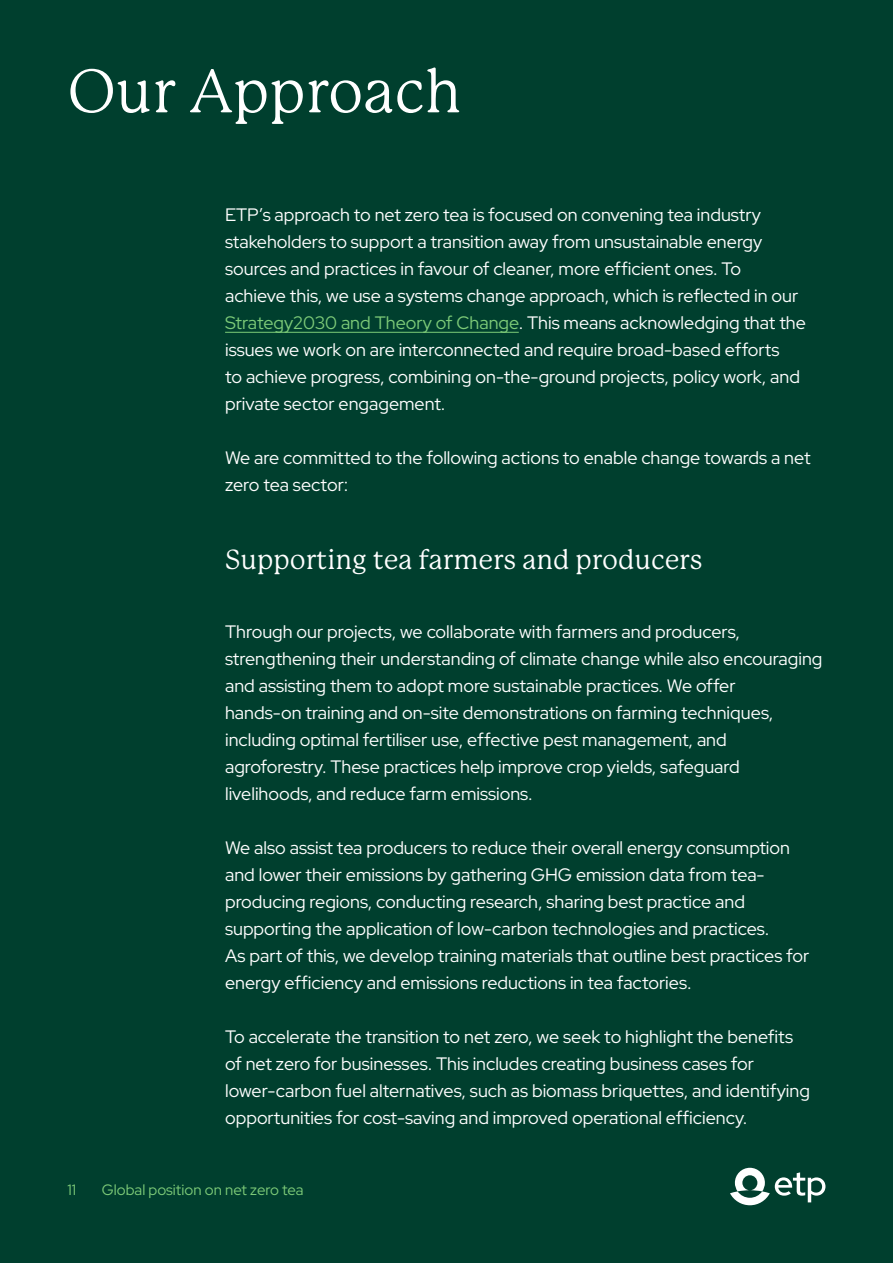
<style>
.page{position:relative;width:893px;height:1263px;background:#003f2e}
.page>*{position:absolute;margin:0;border:0;box-sizing:border-box;transform-origin:0 0}
.t1{font:60px "P22 Mackinac Pro";color:#fff}
.t2{font:27px "P22 Mackinac Pro";color:#fff}
.t3{font:18px/27px "Red Hat Display";color:#fff}
.t4{font:15px "Red Hat Display";color:#7dcb78}
.s1{color:#7dcb78}
</style>
<div class="page">
<svg style="left:730px;top:1168px;width:95px;height:37px"></svg>
<hr style="left:225px;top:332px;width:294px;height:1px;background:#7dcb78">
<h1 class="t1" style="left:68px;top:57px;width:395px">Our Approach</h1>
<p class="t3" style="left:225px;top:200px;width:582px">ETP’s approach to net zero tea is focused on convening tea industry stakeholders to support a transition away from unsustainable energy sources and practices in favour of cleaner, more efficient ones. To achieve this, we use a systems change approach, which is reflected in our <span class="s1">Strategy2030 and Theory of Change</span>. This means acknowledging that the issues we work on are interconnected and require broad-based efforts<br>to achieve progress, combining on-the-ground projects, policy work, and private sector engagement.</p>
<p class="t3" style="left:225px;top:443px;width:587px">We are committed to the following actions to enable change towards a net zero tea sector:</p>
<h2 class="t2" style="left:225px;top:544px;width:479px">Supporting tea farmers and producers</h2>
<p class="t3" style="left:225px;top:617px;width:599px">Through our projects, we collaborate with farmers and producers, strengthening their understanding of climate change while also encouraging and assisting them to adopt more sustainable practices. We offer<br>hands-on training and on-site demonstrations on farming techniques, including optimal fertiliser use, effective pest management, and agroforestry. These practices help improve crop yields, safeguard livelihoods, and reduce farm emissions.</p>
<p class="t3" style="left:225px;top:833px;width:586px">We also assist tea producers to reduce their overall energy consumption and lower their emissions by gathering GHG emission data from tea&shy;producing regions, conducting research, sharing best practice and supporting the application of low-carbon technologies and practices.<br>As part of this, we develop training materials that outline best practices for energy efficiency and emissions reductions in tea factories.</p>
<p class="t3" style="left:225px;top:1022px;width:586px">To accelerate the transition to net zero, we seek to highlight the benefits of net zero for businesses. This includes creating business cases for lower-carbon fuel alternatives, such as biomass briquettes, and identifying opportunities for cost-saving and improved operational efficiency.</p>
<p class="t4" style="left:68px;top:1180px;width:10px">11</p>
<p class="t4" style="left:102px;top:1180px;width:203px">Global position on net zero tea</p>
</div>
